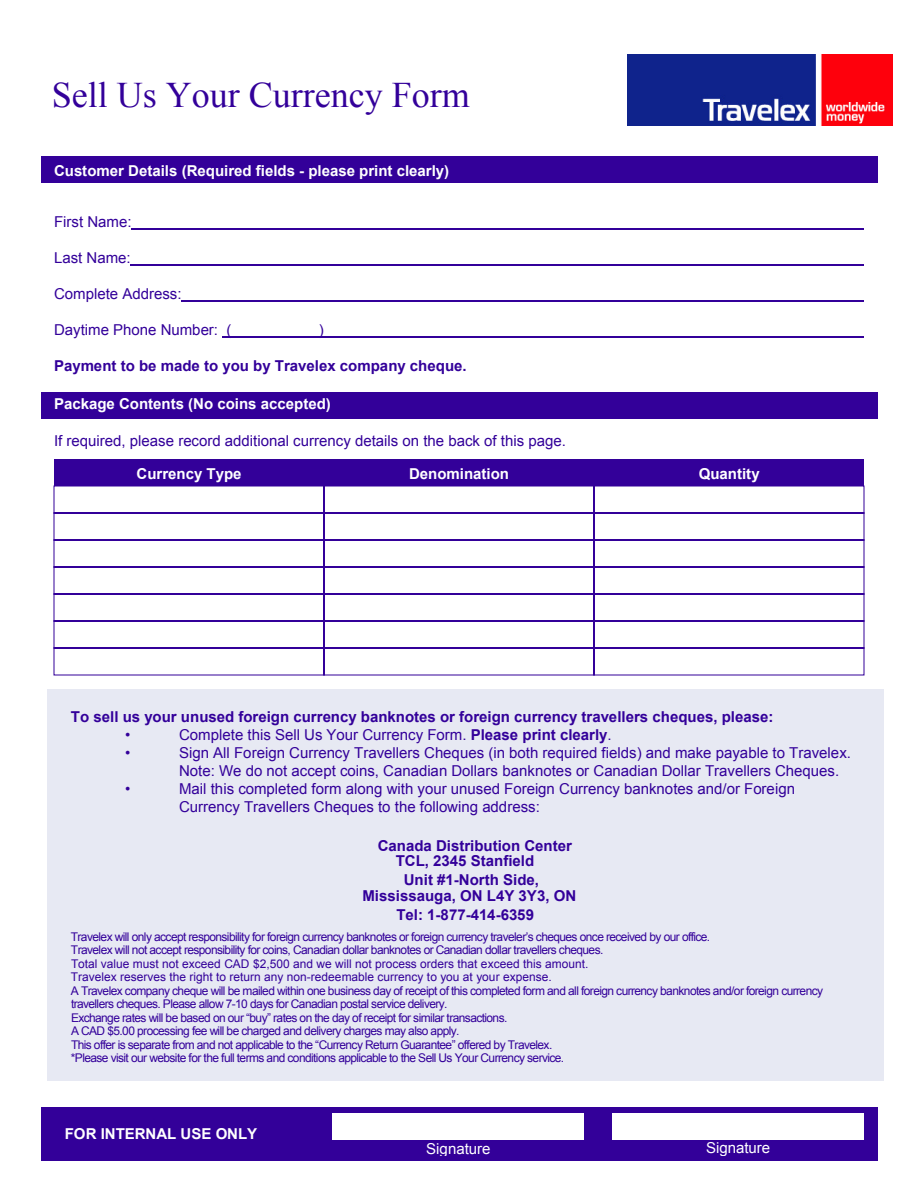
<style>
.page{position:relative;width:918px;height:1188px;background:#fff}
.page>*{position:absolute;margin:0;border:0;box-sizing:border-box;transform-origin:0 0}
.t1{font:36px "Times New Roman";color:#33009a}
.t2{font:15px/18px "Arial";color:#33009a}
.t3{font:700 15px/15px "Arial";color:#33009a}
.t4{font:700 15px "Arial";color:#fff}
.t5{font:15px "Arial";color:#fff}
.t6{font:12px/13.5px "Arial";letter-spacing:-.05em;color:#33009a}
.s1{font-weight:700}
</style>
<div class="page">
<img style="left:627px;top:54px;width:266px;height:72px">
<div style="left:41px;top:156px;width:837px;height:27px;background:#309"></div>
<div style="left:41px;top:392px;width:837px;height:27px;background:#309"></div>
<div style="left:54px;top:459px;width:810px;height:27px;background:#309"></div>
<div style="left:47px;top:689px;width:837px;height:391px;background:#e7e9f3"></div>
<hr style="left:131px;top:228px;width:733px;height:2px;background:#33009a">
<hr style="left:131px;top:264px;width:733px;height:2px;background:#33009a">
<hr style="left:182px;top:300px;width:682px;height:2px;background:#33009a">
<hr style="left:222px;top:336px;width:642px;height:2px;background:#33009a">
<svg style="left:53px;top:485px;width:812px;height:191px"></svg>
<div style="left:41px;top:1107px;width:837px;height:54px;background:#309"></div>
<div style="left:333px;top:1113px;width:251px;height:27px;background:#fff"></div>
<div style="left:612px;top:1113px;width:252px;height:27px;background:#fff"></div>
<h1 class="t1" style="left:52px;top:70px;width:419px">Sell Us Your Currency Form</h1>
<p class="t4" style="left:54px;top:161px;width:397px">Customer Details (Required fields - please print clearly)</p>
<p class="t2" style="left:54px;top:213px;width:79px">First Name:</p>
<p class="t2" style="left:54px;top:249px;width:78px">Last Name:</p>
<p class="t2" style="left:54px;top:285px;width:129px">Complete Address:</p>
<p class="t2" style="left:54px;top:321px;width:179px">Daytime Phone Number: (</p>
<p class="t2" style="left:319px;top:321px;width:7px">)</p>
<p class="t3" style="left:54px;top:358px;width:414px">Payment to be made to you by Travelex company cheque.</p>
<p class="t4" style="left:54px;top:394px;width:278px">Package Contents (No coins accepted)</p>
<p class="t2" style="left:54px;top:432px;width:513px">If required, please record additional currency details on the back of this page.</p>
<p class="t4" style="left:137px;top:464px;width:107px">Currency Type</p>
<p class="t4" style="left:409px;top:464px;width:102px">Denomination</p>
<p class="t4" style="left:699px;top:464px;width:62px">Quantity</p>
<p class="t3" style="left:71px;top:710px;width:704px">To sell us your unused foreign currency banknotes or foreign currency travellers cheques, please:</p>
<p class="t2" style="left:125px;top:726px;width:7px">•</p>
<p class="t2" style="left:179px;top:726px;width:434px">Complete this Sell Us Your Currency Form. <span class="s1">Please print clearly</span>.</p>
<p class="t2" style="left:125px;top:744px;width:7px">•</p>
<p class="t2" style="left:179px;top:744px;width:673px">Sign All Foreign Currency Travellers Cheques (in both required fields) and make payable to Travelex.<br>Note: We do not accept coins, Canadian Dollars banknotes or Canadian Dollar Travellers Cheques.</p>
<p class="t2" style="left:125px;top:780px;width:7px">•</p>
<p class="t2" style="left:179px;top:780px;width:618px">Mail this completed form along with your unused Foreign Currency banknotes and/or Foreign<br>Currency Travellers Cheques to the following address:</p>
<p class="t3" style="left:396px;top:839px;width:178px;text-indent:-18px">Canada Distribution Center<br>TCL, 2345 Stanfield</p>
<p class="t3" style="left:362px;top:871px;width:215px;line-height:16.5px;text-align:center">Unit #1-North Side,<br>Mississauga, ON L4Y 3Y3, ON</p>
<p class="t3" style="left:396px;top:908px;width:139px">Tel: 1-877-414-6359</p>
<p class="t6" style="left:71px;top:930px;width:754px">Travelex will only accept responsibility for foreign currency banknotes or foreign currency traveler’s cheques once received by our office.<br>Travelex will not accept responsibility for coins, Canadian dollar banknotes or Canadian dollar travellers cheques.<br>Total value must not exceed CAD $2,500 and we will not process orders that exceed this amount.<br>Travelex reserves the right to return any non-redeemable currency to you at your expense.<br>A Travelex company cheque will be mailed within one business day of receipt of this completed form and all foreign currency banknotes and/or foreign currency travellers cheques. Please allow 7-10 days for Canadian postal service delivery.<br>Exchange rates will be based on our “buy” rates on the day of receipt for similar transactions.<br>A CAD $5.00 processing fee will be charged and delivery charges may also apply.<br>This offer is separate from and not applicable to the “Currency Return Guarantee” offered by Travelex.<br>*Please visit our website for the full terms and conditions applicable to the Sell Us Your Currency service.</p>
<p class="t4" style="left:65px;top:1124px;width:194px">FOR INTERNAL USE ONLY</p>
<p class="t5" style="left:426px;top:1138px;width:66px">Signature</p>
<p class="t5" style="left:706px;top:1138px;width:66px">Signature</p>
</div>
